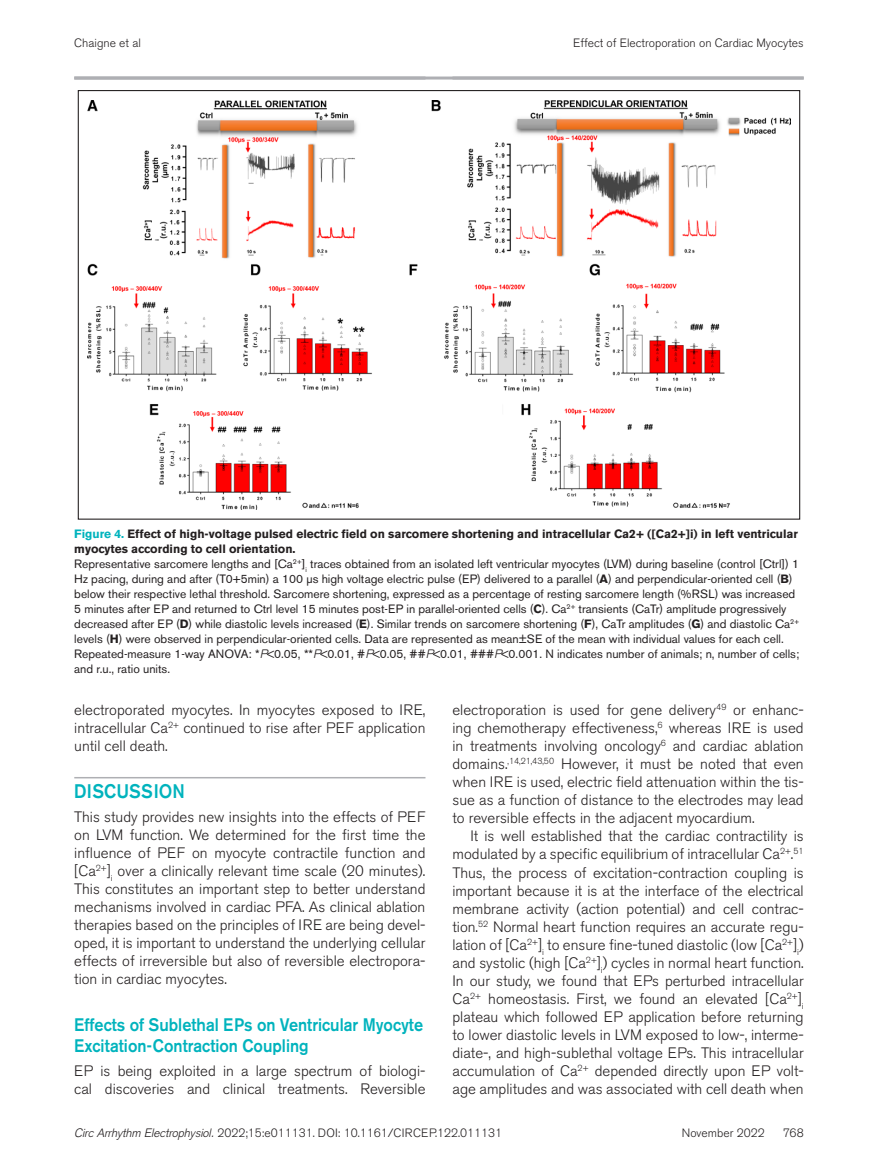
<style>
.page{position:relative;width:878px;height:1175px;background:#fff}
.page>*{position:absolute;margin:0;border:0;box-sizing:border-box;transform-origin:0 0}
.t1{font:500 19.5px "Akzidenz Grotesk BE";color:#00b3bd;scale:.9 1}
.t2{font:500 18px/21px "Akzidenz Grotesk BE";color:#00b3bd;scale:.9 1}
.t3{font:300 15px/18px "Akzidenz Grotesk BE";color:#231f20;text-align:justify}
.t4{font:12px/15px "Akzidenz Grotesk BE";color:#231f20}
.t5{font:300 12px "Akzidenz Grotesk BE";color:#231f20}
.s1{font-weight:700;color:#00b3bd}
.s2{font-weight:700}
.s3{font-family:"Akzidenz Grotesk";font-weight:300;font-style:italic}
.s4{font-size:10.5px}
.s5{font-family:"Akzidenz Grotesk";font-style:italic}
</style>
<div class="page">
<hr style="left:74px;top:76px;width:729px;height:4px;background:#b9babe">
<hr style="left:74px;top:777px;width:351px;height:1px;background:#aeafb3">
<svg style="left:77px;top:90px;width:723px;height:430px"></svg>
<p class="t5" style="left:74px;top:36px;width:68px">Chaigne et al</p>
<p class="t5" style="left:573px;top:36px;width:232px">Effect of Electroporation on Cardiac Myocytes</p>
<p class="t4" style="left:74px;top:526px;width:726px"><span class="s1">Figure 4.</span> <span class="s2">Effect of high-voltage pulsed electric field on sarcomere shortening and intracellular Ca2+ ([Ca2+]i) in left ventricular myocytes according to cell orientation.<br></span>Representative sarcomere lengths and [Ca<sup>2+</sup>]<sub>i</sub> traces obtained from an isolated left ventricular myocytes (LVM) during baseline (control [Ctrl]) 1<br>Hz pacing, during and after (T0+5min) a 100 µs high voltage electric pulse (EP) delivered to a parallel (<span class="s2">A</span>) and perpendicular-oriented cell (<span class="s2">B</span>) below their respective lethal threshold. Sarcomere shortening, expressed as a percentage of resting sarcomere length (%RSL) was increased 5 minutes after EP and returned to Ctrl level 15 minutes post-EP in parallel-oriented cells (<span class="s2">C</span>). Ca<sup>2+</sup> transients (CaTr) amplitude progressively decreased after EP (<span class="s2">D</span>) while diastolic levels increased (<span class="s2">E</span>). Similar trends on sarcomere shortening (<span class="s2">F</span>), CaTr amplitudes (<span class="s2">G</span>) and diastolic Ca<sup>2+ </sup>levels (<span class="s2">H</span>) were observed in perpendicular-oriented cells. Data are represented as mean±SE of the mean with individual values for each cell.<br>Repeated-measure 1-way ANOVA: *<span class="s3">P</span><span class="s4">&lt;</span>0.05, **<span class="s3">P</span><span class="s4">&lt;</span>0.01, #<span class="s3">P</span><span class="s4">&lt;</span>0.05, ##<span class="s3">P</span><span class="s4">&lt;</span>0.01, ###<span class="s3">P</span><span class="s4">&lt;</span>0.001. N indicates number of animals; n, number of cells; and r.u., ratio units.</p>
<p class="t3" style="left:74px;top:701px;width:353px">electroporated myocytes. In myocytes exposed to IRE, intracellular Ca<sup>2+</sup> continued to rise after PEF application until cell death.</p>
<h1 class="t1" style="left:74px;top:779px;width:124px">DISCUSSION</h1>
<p class="t3" style="left:74px;top:808px;width:353px">This study provides new insights into the effects of PEF on LVM function. We determined for the first time the influence of PEF on myocyte contractile function and [Ca<sup>2+</sup>]<sub>i</sub> over a clinically relevant time scale (20 minutes).<br>This constitutes an important step to better understand mechanisms involved in cardiac PFA. As clinical ablation therapies based on the principles of IRE are being devel&shy;oped, it is important to understand the underlying cellular effects of irreversible but also of reversible electropora&shy;tion in cardiac myocytes.</p>
<p class="t2" style="left:74px;top:1013px;width:389px">Effects of Sublethal EPs on Ventricular Myocyte<br>Excitation-Contraction Coupling</p>
<p class="t3" style="left:74px;top:1061px;width:353px">EP is being exploited in a large spectrum of biologi&shy;cal discoveries and clinical treatments. Reversible</p>
<p class="t3" style="left:452px;top:701px;width:353px">electroporation is used for gene delivery<sup>49</sup> or enhanc&shy;ing chemotherapy effectiveness,<sup>6</sup> whereas IRE is used in treatments involving oncology<sup>6</sup> and cardiac ablation domains.<sup>,14,21,43,50</sup> However, it must be noted that even when IRE is used, electric field attenuation within the tis&shy;sue as a function of distance to the electrodes may lead to reversible effects in the adjacent myocardium.</p>
<p class="t3" style="left:452px;top:827px;width:353px;text-indent:18px">It is well established that the cardiac contractility is modulated by a specific equilibrium of intracellular Ca<sup>2+</sup>.<sup>51<br></sup>Thus, the process of excitation-contraction coupling is important because it is at the interface of the electrical membrane activity (action potential) and cell contrac&shy;tion.<sup>52</sup> Normal heart function requires an accurate regu&shy;lation of [Ca<sup>2+</sup>]<sub>i</sub> to ensure fine-tuned diastolic (low [Ca<sup>2+</sup>]<sub>i</sub>) and systolic (high [Ca<sup>2+</sup>]<sub>i</sub>) cycles in normal heart function.<br>In our study, we found that EPs perturbed intracellular Ca<sup>2+</sup> homeostasis. First, we found an elevated [Ca<sup>2+</sup>]<sub>i </sub>plateau which followed EP application before returning to lower diastolic levels in LVM exposed to low-, interme&shy;diate-, and high-sublethal voltage EPs. This intracellular accumulation of Ca<sup>2+</sup> depended directly upon EP volt&shy;age amplitudes and was associated with cell death when</p>
<p class="t5" style="left:74px;top:1126px;width:429px"><span class="s5">Circ Arrhythm Electrophysiol.</span> 2022;15:e011131. DOI: 10.1161/CIRCEP.122.011131</p>
<p class="t5" style="left:681px;top:1126px;width:84px">November 2022</p>
<p class="t5" style="left:783px;top:1126px;width:22px">768</p>
</div>
